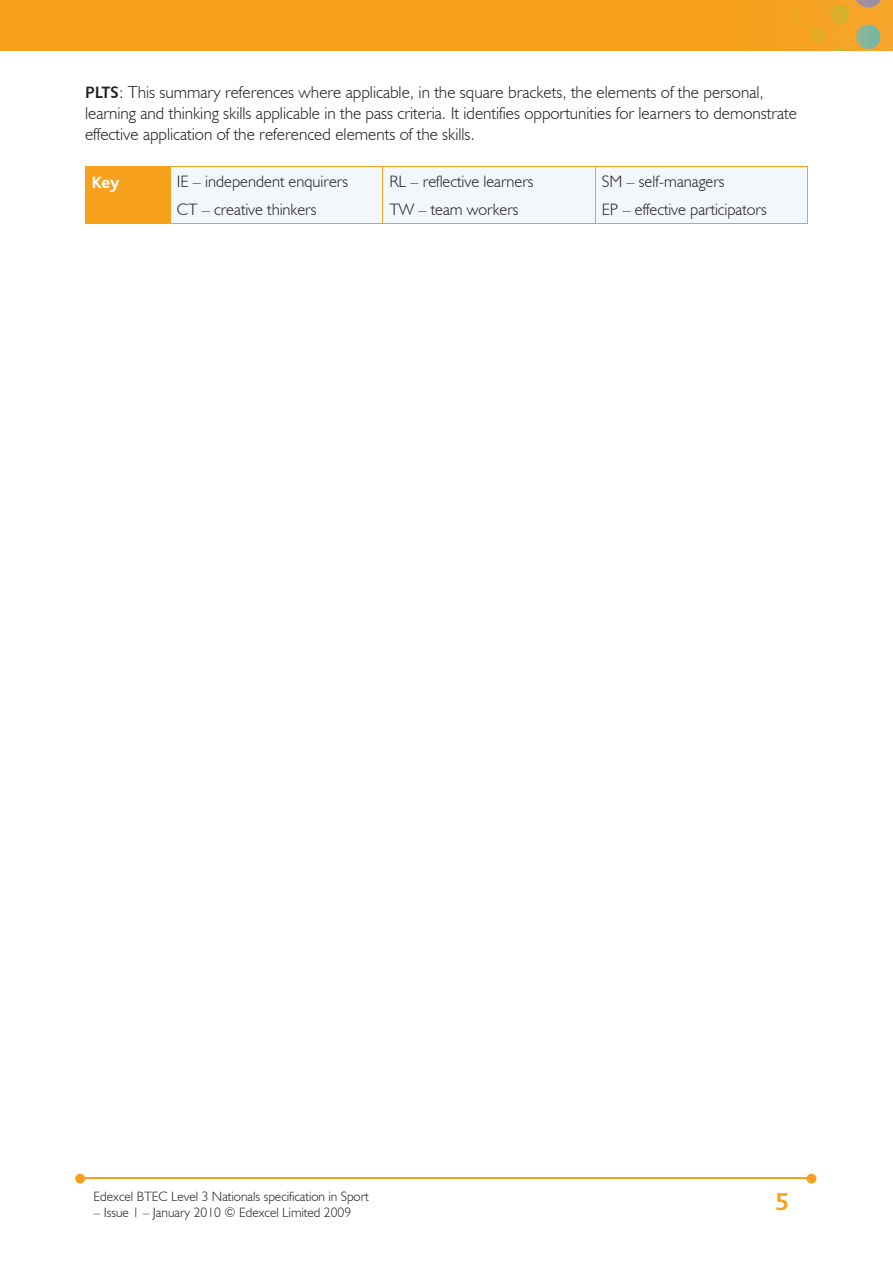
<style>
.page{position:relative;width:893px;height:1263px;background:#fff}
.page>*{position:absolute;margin:0;border:0;box-sizing:border-box;transform-origin:0 0}
.t1{font:700 25.5px "Bliss";color:#f6a01b}
.t2{font:300 17.25px/21px "Humanist 521 BT";color:#231f20}
.t3{font:800 17.25px "Bliss";color:#fff}
.t4{font:300 16.5px/27.3px "Humanist 521 BT";color:#231f20}
.t5{font:300 13.5px "Humanist 521 BT";color:#231f20}
.s1{font-family:"Humanist 531 BT Bold A";font-weight:400;font-size:16.5px}
</style>
<div class="page">
<img style="left:0;top:0;width:893px;height:51px">
<hr style="left:82px;top:1178px;width:728px;height:1px;background:#f6a01b">
<svg style="left:807px;top:1174px;width:9px;height:9px"></svg>
<svg style="left:75px;top:1174px;width:10px;height:9px"></svg>
<div style="left:85px;top:166px;width:85px;height:57px;background:#f6a01b"></div>
<div style="left:171px;top:167px;width:636px;height:56px;background:#f2f7fb"></div>
<hr style="left:85px;top:223px;width:85px;height:1px;background:#f6a01b">
<hr style="left:170px;top:223px;width:213px;height:1px;background:#f6a01b">
<hr style="left:383px;top:223px;width:212px;height:1px;background:#f6a01b">
<hr style="left:595px;top:223px;width:213px;height:1px;background:#f6a01b">
<hr style="left:170px;top:167px;width:1px;height:56px;background:#f6a01b">
<hr style="left:383px;top:167px;width:1px;height:56px;background:#f6a01b">
<hr style="left:595px;top:167px;width:1px;height:56px;background:#f6a01b">
<hr style="left:807px;top:167px;width:1px;height:56px;background:#f6a01b">
<hr style="left:170px;top:166px;width:213px;height:1px;background:#f6a01b">
<hr style="left:383px;top:166px;width:212px;height:1px;background:#f6a01b">
<hr style="left:595px;top:166px;width:213px;height:1px;background:#f6a01b">
<p class="t2" style="left:85px;top:81px;width:713px"><span class="s1">PLTS</span>: This summary references where applicable, in the square brackets, the elements of the personal, learning and thinking skills applicable in the pass criteria. It identifies opportunities for learners to demonstrate effective application of the referenced elements of the skills.</p>
<p class="t3" style="left:92px;top:173px;width:29px">Key</p>
<p class="t4" style="left:177px;top:168px;width:173px">IE – independent enquirers<br>CT – creative thinkers</p>
<p class="t4" style="left:389px;top:168px;width:146px">RL – reflective learners<br>TW – team workers</p>
<p class="t4" style="left:602px;top:168px;width:166px">SM – self-managers<br>EP – effective participators</p>
<p class="t5" style="left:94px;top:1188px;width:277px">Edexcel BTEC Level 3 Nationals specification in Sport</p>
<p class="t5" style="left:94px;top:1204px;width:259px">– Issue 1 – January 2010 © Edexcel Limited 2009</p>
<h1 class="t1" style="left:775px;top:1189px;width:15px">5</h1>
</div>
